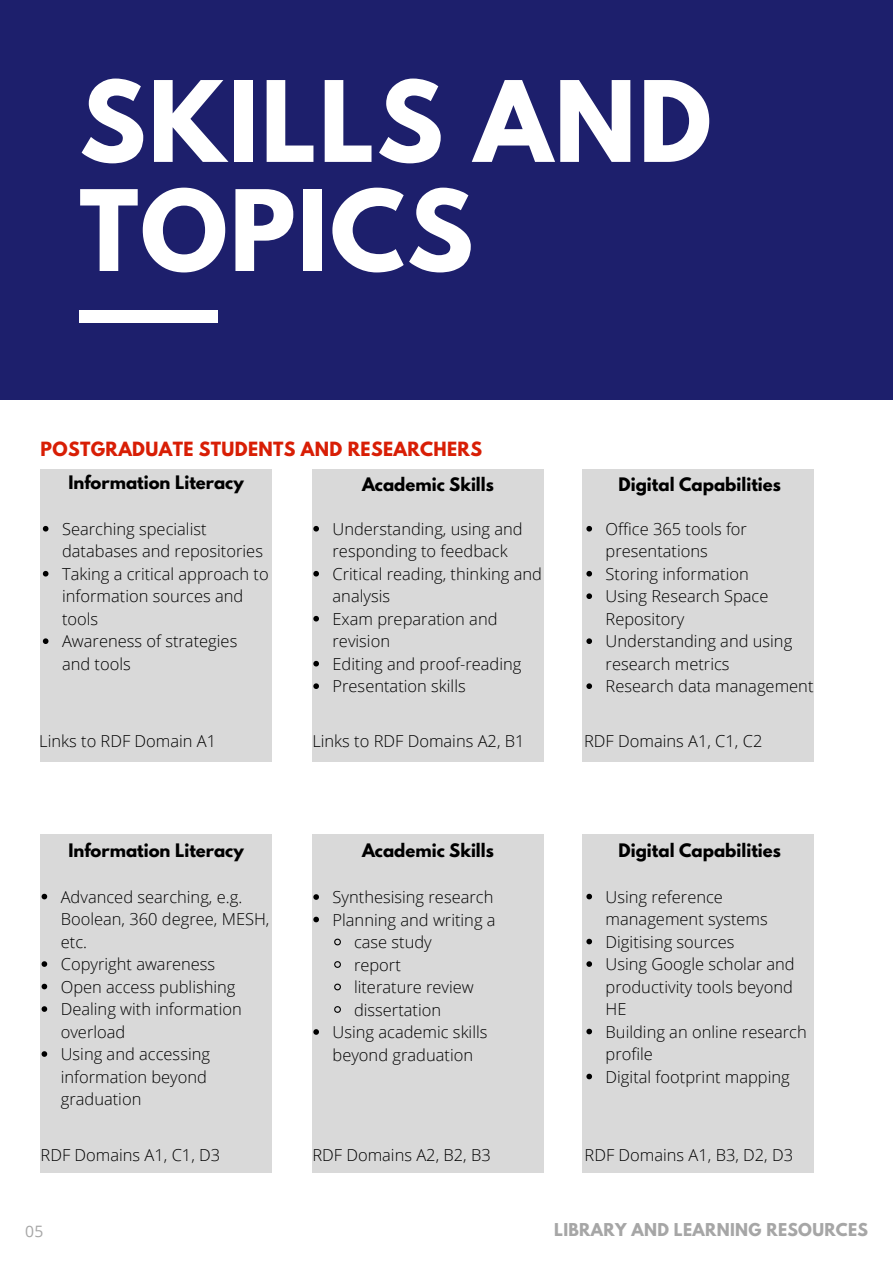
<style>
.page{position:relative;width:893px;height:1264px;background:#fff}
.page>*{position:absolute;margin:0;border:0;box-sizing:border-box;transform-origin:0 0}
.t1{font:700 99.15px/109.1px "League Spartan";letter-spacing:.02em;color:#fff}
.t2{font:700 17.4px "League Spartan";letter-spacing:.02em;color:#d81e05}
.t3{font:300 16.5px/22.5px "Open Sans";color:#000}
.t4{font:700 16.5px "League Spartan";color:#000}
.t5{font:700 15.75px "League Spartan";letter-spacing:.02em;color:#a6a6a6}
.t6{font:15.75px "Open Sans";color:#a6a6a6}
</style>
<div class="page">
<div style="left:0;top:0;width:892px;height:399px;background:#1d1f6c"></div>
<div style="left:79px;top:310px;width:139px;height:12px;background:#fff"></div>
<div style="left:41px;top:834px;width:231px;height:339px;background:#d9d9d9"></div>
<div style="left:312px;top:834px;width:231px;height:339px;background:#d9d9d9"></div>
<div style="left:583px;top:834px;width:230px;height:339px;background:#d9d9d9"></div>
<div style="left:41px;top:469px;width:231px;height:292px;background:#d9d9d9"></div>
<div style="left:312px;top:469px;width:231px;height:292px;background:#d9d9d9"></div>
<div style="left:583px;top:469px;width:230px;height:292px;background:#d9d9d9"></div>
<svg style="left:313px;top:526px;width:6px;height:5px"></svg>
<svg style="left:313px;top:571px;width:6px;height:5px"></svg>
<svg style="left:313px;top:616px;width:6px;height:5px"></svg>
<svg style="left:313px;top:661px;width:6px;height:5px"></svg>
<svg style="left:313px;top:683px;width:6px;height:6px"></svg>
<svg style="left:313px;top:894px;width:6px;height:5px"></svg>
<svg style="left:313px;top:916px;width:6px;height:6px"></svg>
<svg style="left:334px;top:938px;width:7px;height:8px"></svg>
<svg style="left:334px;top:961px;width:7px;height:7px"></svg>
<svg style="left:334px;top:983px;width:7px;height:8px"></svg>
<svg style="left:334px;top:1006px;width:7px;height:7px"></svg>
<svg style="left:313px;top:1029px;width:6px;height:5px"></svg>
<svg style="left:586px;top:526px;width:6px;height:5px"></svg>
<svg style="left:586px;top:571px;width:6px;height:5px"></svg>
<svg style="left:586px;top:593px;width:6px;height:6px"></svg>
<svg style="left:586px;top:638px;width:6px;height:6px"></svg>
<svg style="left:586px;top:683px;width:6px;height:6px"></svg>
<svg style="left:586px;top:893px;width:6px;height:6px"></svg>
<svg style="left:586px;top:938px;width:6px;height:6px"></svg>
<svg style="left:586px;top:961px;width:6px;height:5px"></svg>
<svg style="left:586px;top:1028px;width:6px;height:6px"></svg>
<svg style="left:586px;top:1073px;width:6px;height:6px"></svg>
<svg style="left:43px;top:526px;width:5px;height:5px"></svg>
<svg style="left:43px;top:571px;width:5px;height:5px"></svg>
<svg style="left:43px;top:638px;width:5px;height:6px"></svg>
<svg style="left:42px;top:893px;width:5px;height:6px"></svg>
<svg style="left:42px;top:961px;width:5px;height:5px"></svg>
<svg style="left:42px;top:983px;width:5px;height:6px"></svg>
<svg style="left:42px;top:1006px;width:5px;height:5px"></svg>
<svg style="left:42px;top:1051px;width:5px;height:5px"></svg>
<p class="t1" style="left:79px;top:80px;width:633px">SKILLS AND<br>TOPICS</p>
<p class="t2" style="left:41px;top:440px;width:443px">POSTGRADUATE STUDENTS AND RESEARCHERS</p>
<p class="t4" style="left:68px;top:474px;width:177px">Information Literacy</p>
<p class="t4" style="left:362px;top:476px;width:133px">Academic Skills</p>
<p class="t4" style="left:618px;top:476px;width:164px">Digital Capabilities</p>
<p class="t3" style="left:332px;top:517px;width:192px">Understanding, using and responding to feedback</p>
<p class="t3" style="left:332px;top:562px;width:211px">Critical reading, thinking and analysis</p>
<p class="t3" style="left:332px;top:607px;width:166px">Exam preparation and revision</p>
<p class="t3" style="left:332px;top:652px;width:190px">Editing and proof-reading</p>
<p class="t3" style="left:332px;top:674px;width:135px">Presentation skills</p>
<p class="t3" style="left:605px;top:517px;width:143px">Office 365 tools for presentations</p>
<p class="t3" style="left:605px;top:562px;width:145px">Storing information</p>
<p class="t3" style="left:605px;top:584px;width:164px">Using Research Space<br>Repository</p>
<p class="t3" style="left:605px;top:629px;width:188px">Understanding and using research metrics</p>
<p class="t3" style="left:605px;top:674px;width:209px">Research data management</p>
<p class="t3" style="left:62px;top:517px;width:202px">Searching specialist databases and repositories</p>
<p class="t3" style="left:62px;top:562px;width:208px">Taking a critical approach to information sources and tools</p>
<p class="t3" style="left:62px;top:629px;width:177px">Awareness of strategies and tools</p>
<p class="t3" style="left:39px;top:729px;width:178px">Links to RDF Domain A1</p>
<p class="t3" style="left:312px;top:729px;width:214px">Links to RDF Domains A2, B1</p>
<p class="t3" style="left:584px;top:729px;width:180px">RDF Domains A1, C1, C2</p>
<p class="t4" style="left:68px;top:842px;width:177px">Information Literacy</p>
<p class="t4" style="left:362px;top:842px;width:133px">Academic Skills</p>
<p class="t4" style="left:618px;top:842px;width:164px">Digital Capabilities</p>
<p class="t3" style="left:61px;top:885px;width:210px">Advanced searching, e.g.<br>Boolean, 360 degree, MESH, etc.</p>
<p class="t3" style="left:61px;top:952px;width:156px">Copyright awareness</p>
<p class="t3" style="left:61px;top:975px;width:176px">Open access publishing</p>
<p class="t3" style="left:61px;top:997px;width:182px">Dealing with information overload</p>
<p class="t3" style="left:61px;top:1042px;width:151px">Using and accessing information beyond graduation</p>
<p class="t3" style="left:332px;top:885px;width:162px">Synthesising research</p>
<p class="t3" style="left:332px;top:908px;width:165px">Planning and writing a</p>
<p class="t3" style="left:354px;top:930px;width:79px">case study</p>
<p class="t3" style="left:354px;top:953px;width:48px">report</p>
<p class="t3" style="left:354px;top:975px;width:121px">literature review</p>
<p class="t3" style="left:354px;top:998px;width:89px">dissertation</p>
<p class="t3" style="left:332px;top:1020px;width:156px">Using academic skills beyond graduation</p>
<p class="t3" style="left:605px;top:885px;width:164px">Using reference management systems</p>
<p class="t3" style="left:605px;top:930px;width:130px">Digitising sources</p>
<p class="t3" style="left:605px;top:952px;width:191px;text-align:justify">Using Google scholar and productivity tools beyond HE</p>
<p class="t3" style="left:605px;top:1020px;width:203px">Building an online research profile</p>
<p class="t3" style="left:605px;top:1065px;width:186px">Digital footprint mapping</p>
<p class="t3" style="left:41px;top:1143px;width:181px">RDF Domains A1, C1, D3</p>
<p class="t3" style="left:312px;top:1143px;width:180px">RDF Domains A2, B2, B3</p>
<p class="t3" style="left:584px;top:1143px;width:210px">RDF Domains A1, B3, D2, D3</p>
<p class="t6" style="left:25px;top:1219px;width:20px">05</p>
<p class="t5" style="left:554px;top:1221px;width:315px">LIBRARY AND LEARNING RESOURCES</p>
</div>
